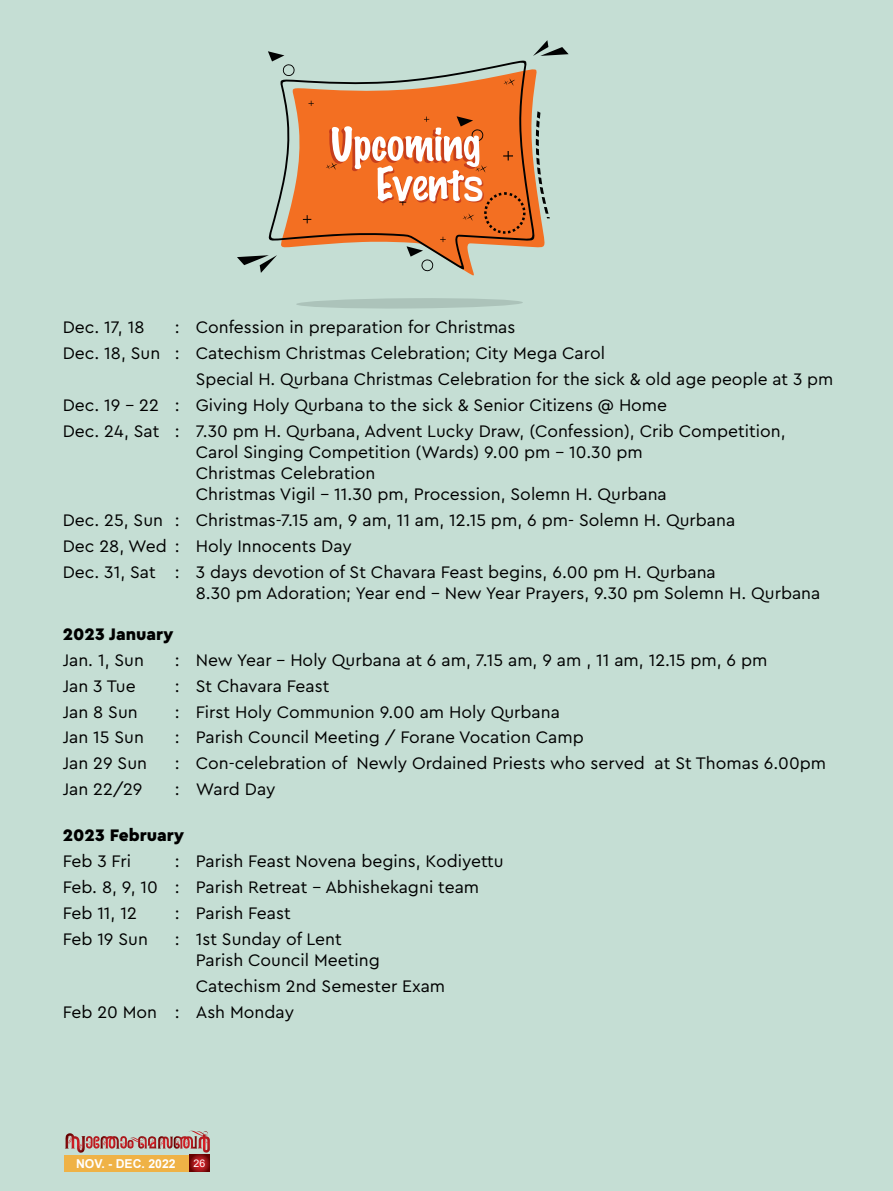
<style>
.page{position:relative;width:893px;height:1191px;background:#c5ded4}
.page>*{position:absolute;margin:0;border:0;box-sizing:border-box;transform-origin:0 0}
.t1{font:17.5px/25.9px "Cera Pro";color:#000}
.t2{font:900 17.5px "Cera Pro";color:#000}
.t3{font:700 12.25px "Arial";color:#fff}
.t4{font:10.5px "Arial";color:#fff}
</style>
<div class="page">
<svg style="left:426px;top:70px;width:119px;height:206px"></svg>
<svg style="left:268px;top:60px;width:268px;height:211px"></svg>
<svg style="left:237px;top:255px;width:40px;height:18px"></svg>
<svg style="left:533px;top:40px;width:36px;height:16px"></svg>
<svg style="left:536px;top:111px;width:14px;height:107px"></svg>
<svg style="left:268px;top:51px;width:27px;height:25px"></svg>
<svg style="left:303px;top:215px;width:8px;height:8px"></svg>
<svg style="left:308px;top:101px;width:6px;height:5px"></svg>
<svg style="left:503px;top:78px;width:12px;height:8px"></svg>
<svg style="left:296px;top:298px;width:227px;height:11px"></svg>
<div style="left:64px;top:1154px;width:125px;height:17px;background:#efb246"></div>
<svg style="left:189px;top:1154px;width:21px;height:17px"></svg>
<svg style="left:65px;top:1130px;width:145px;height:23px"></svg>
<svg style="left:326px;top:116px;width:200px;height:155px;background:#e38b56"></svg>
<p class="t1" style="left:63px;top:313px;width:83px">Dec. 17, 18</p>
<p class="t1" style="left:175px;top:313px;width:342px">: Confession in preparation for Christmas</p>
<p class="t1" style="left:63px;top:339px;width:544px">Dec. 18, Sun : Catechism Christmas Celebration; City Mega Carol</p>
<p class="t1" style="left:196px;top:365px;width:639px">Special H. Qurbana Christmas Celebration for the sick &amp; old age people at 3 pm</p>
<p class="t1" style="left:63px;top:391px;width:606px">Dec. 19 - 22 : Giving Holy Qurbana to the sick &amp; Senior Citizens @ Home</p>
<p class="t1" style="left:63px;top:417px;width:724px">Dec. 24, Sat : 7.30 pm H. Qurbana, Advent Lucky Draw, (Confession), Crib Competition,</p>
<p class="t1" style="left:196px;top:441px;width:473px;line-height:21px">Carol Singing Competition (Wards) 9.00 pm - 10.30 pm<br>Christmas Celebration<br>Christmas Vigil - 11.30 pm, Procession, Solemn H. Qurbana</p>
<p class="t1" style="left:63px;top:506px;width:674px">Dec. 25, Sun : Christmas-7.15 am, 9 am, 11 am, 12.15 pm, 6 pm- Solemn H. Qurbana<br>Dec 28, Wed : Holy Innocents Day<br>Dec. 31, Sat : 3 days devotion of St Chavara Feast begins, 6.00 pm H. Qurbana</p>
<p class="t1" style="left:196px;top:579px;width:626px">8.30 pm Adoration; Year end - New Year Prayers, 9.30 pm Solemn H. Qurbana</p>
<p class="t2" style="left:63px;top:622px;width:112px">2023 January</p>
<p class="t1" style="left:63px;top:646px;width:83px">Jan. 1, Sun</p>
<p class="t1" style="left:175px;top:646px;width:594px">: New Year - Holy Qurbana at 6 am, 7.15 am, 9 am , 11 am, 12.15 pm, 6 pm</p>
<p class="t1" style="left:63px;top:672px;width:74px">Jan 3 Tue</p>
<p class="t1" style="left:175px;top:672px;width:156px">: St Chavara Feast</p>
<p class="t1" style="left:63px;top:698px;width:76px">Jan 8 Sun</p>
<p class="t1" style="left:175px;top:698px;width:387px">: First Holy Communion 9.00 am Holy Qurbana</p>
<p class="t1" style="left:63px;top:724px;width:83px">Jan 15 Sun</p>
<p class="t1" style="left:175px;top:724px;width:411px">: Parish Council Meeting / Forane Vocation Camp</p>
<p class="t1" style="left:63px;top:750px;width:86px">Jan 29 Sun</p>
<p class="t1" style="left:175px;top:750px;width:653px">: Con-celebration of Newly Ordained Priests who served at St Thomas 6.00pm</p>
<p class="t1" style="left:63px;top:776px;width:81px">Jan 22/29</p>
<p class="t1" style="left:175px;top:776px;width:102px">: Ward Day</p>
<p class="t2" style="left:63px;top:823px;width:123px">2023 February</p>
<p class="t1" style="left:63px;top:847px;width:70px">Feb 3 Fri</p>
<p class="t1" style="left:63px;top:847px;width:442px;text-indent:112px">: Parish Feast Novena begins, Kodiyettu<br>Feb. 8, 9, 10 : Parish Retreat - Abhishekagni team<br>Feb 11, 12</p>
<p class="t1" style="left:175px;top:899px;width:117px">: Parish Feast</p>
<p class="t1" style="left:63px;top:925px;width:87px">Feb 19 Sun</p>
<p class="t1" style="left:196px;top:928px;width:186px;line-height:21px;text-indent:-21px">: 1st Sunday of Lent<br>Parish Council Meeting</p>
<p class="t1" style="left:63px;top:972px;width:384px;text-indent:133px">Catechism 2nd Semester Exam<br>Feb 20 Mon : Ash Monday</p>
<p class="t3" style="left:76px;top:1155px;width:101px">NOV. - DEC. 2022</p>
<p class="t4" style="left:194px;top:1156px;width:13px">26</p>
</div>
